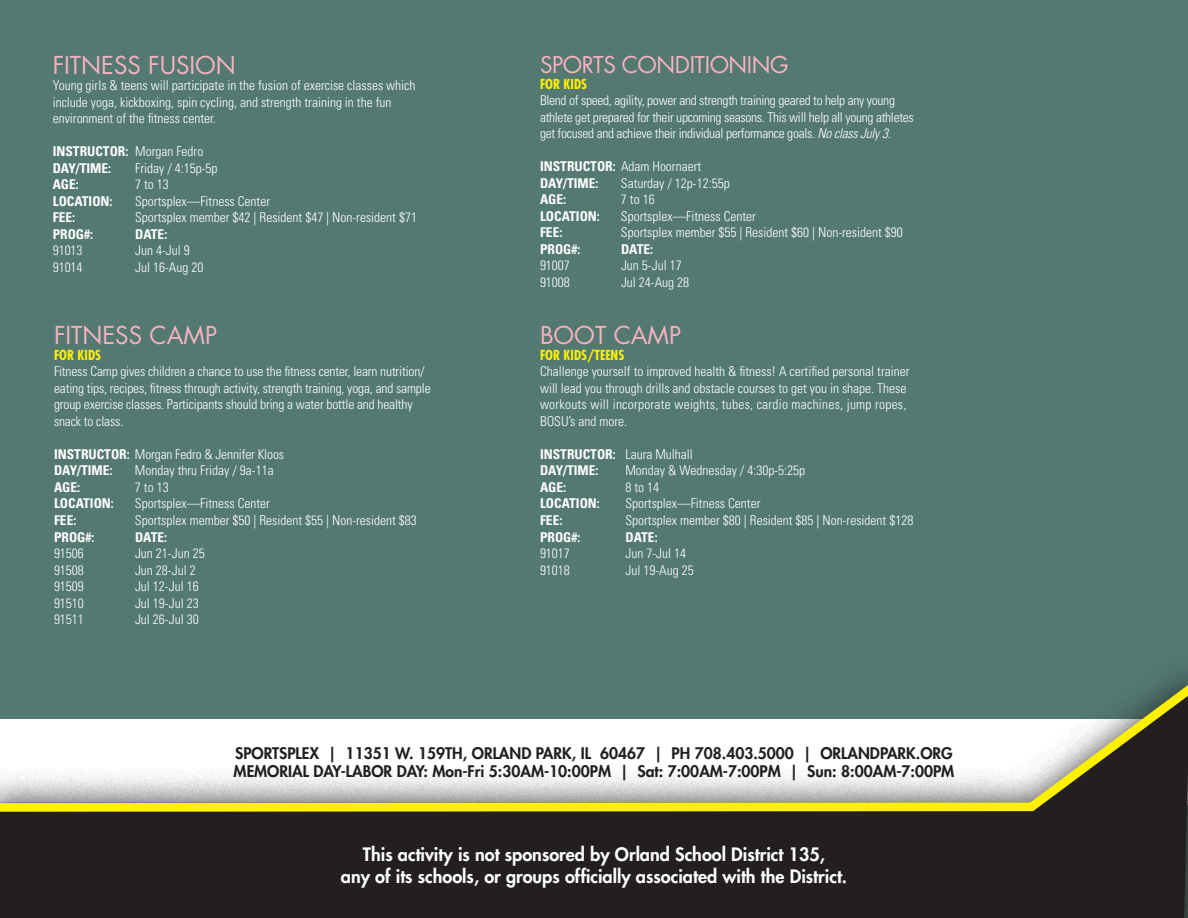
<style>
.page{position:relative;width:1188px;height:918px;background:#537971}
.page>*{position:absolute;margin:0;border:0;box-sizing:border-box;transform-origin:0 0}
._2021_Class_Title{font:24px "Futura Std";color:#f7b2c1}
._2021_Class_Title-2{font:22.5px "Futura Std";letter-spacing:-.02em;color:#f7b2c1}
.t1{font:800 18px/21.6px "Futura Std";color:#fff;text-align:center}
.t2{font:800 15.6px "Futura Std";color:#231f20}
._2021_body_text{font:300 condensed 13.5px/16.5px "Univers LT Std";color:#fff}
._2021_body_text-2{font:300 condensed 13.5px/16.5px "Univers LT Std";letter-spacing:-.02em;color:#fff}
._2021_body_text-3{font:700 condensed 13.5px "Univers LT Std";color:#fff}
._2021_Subhead{font:700 condensed 13.5px "Futura Std";color:#fff101}
.s1{font-weight:300}
.s2{font-weight:700}
.s3{font-style:italic}
</style>
<div class="page">
<div style="left:0;top:816px;width:1188px;height:102px;background:#231f20"></div>
<svg style="left:0;top:674px;width:1188px;height:142px"></svg>
<p class="_2021_Class_Title" style="left:53px;top:50px;width:185px">FITNESS FUSION</p>
<p class="_2021_body_text" style="left:53px;top:77px;width:364px">Young girls &amp; teens will participate in the fusion of exercise classes which include yoga, kickboxing, spin cycling, and strength training in the fun environment of the fitness center.</p>
<p class="_2021_body_text-3" style="left:53px;top:143px;width:152px">INSTRUCTOR: <span class="s1">Morgan Fedro</span></p>
<p class="_2021_body_text-3" style="left:53px;top:160px;width:60px">DAY/TIME:</p>
<p class="_2021_body_text" style="left:135px;top:160px;width:84px">Friday / 4:15p-5p</p>
<p class="_2021_body_text-3" style="left:53px;top:176px;width:28px">AGE:</p>
<p class="_2021_body_text" style="left:135px;top:176px;width:35px">7 to 13</p>
<p class="_2021_body_text-3" style="left:53px;top:193px;width:61px">LOCATION:</p>
<p class="_2021_body_text" style="left:135px;top:193px;width:136px">Sportsplex—Fitness Center</p>
<p class="_2021_body_text-3" style="left:53px;top:209px;width:24px">FEE:</p>
<p class="_2021_body_text" style="left:135px;top:209px;width:283px">Sportsplex member $42 | Resident $47 | Non-resident $71</p>
<p class="_2021_body_text-3" style="left:53px;top:226px;width:42px">PROG#:</p>
<p class="_2021_body_text-3" style="left:135px;top:226px;width:34px">DATE:</p>
<p class="_2021_body_text" style="left:53px;top:242px;width:31px">91013</p>
<p class="_2021_body_text" style="left:135px;top:242px;width:56px">Jun 4-Jul 9</p>
<p class="_2021_body_text" style="left:53px;top:259px;width:31px">91014</p>
<p class="_2021_body_text" style="left:135px;top:259px;width:70px">Jul 16-Aug 20</p>
<p class="_2021_Class_Title" style="left:54px;top:320px;width:165px">FITNESS CAMP</p>
<p class="_2021_Subhead" style="left:54px;top:347px;width:49px">FOR KIDS</p>
<p class="_2021_body_text" style="left:54px;top:364px;width:378px">Fitness Camp gives children a chance to use the fitness center, learn nutrition/ eating tips, recipes, fitness through activity, strength training, yoga, and sample group exercise classes. Participants should bring a water bottle and healthy snack to class.</p>
<p class="_2021_body_text" style="left:54px;top:446px;width:232px"><span class="s2">INSTRUCTOR:</span> Morgan Fedro &amp; Jennifer Kloos</p>
<p class="_2021_body_text-3" style="left:54px;top:462px;width:60px">DAY/TIME:</p>
<p class="_2021_body_text" style="left:135px;top:463px;width:140px">Monday thru Friday / 9a-11a</p>
<p class="_2021_body_text-3" style="left:54px;top:479px;width:28px">AGE:</p>
<p class="_2021_body_text" style="left:135px;top:479px;width:35px">7 to 13</p>
<p class="_2021_body_text-3" style="left:54px;top:495px;width:61px">LOCATION:</p>
<p class="_2021_body_text" style="left:135px;top:496px;width:136px">Sportsplex—Fitness Center</p>
<p class="_2021_body_text-3" style="left:54px;top:512px;width:24px">FEE:</p>
<p class="_2021_body_text" style="left:135px;top:512px;width:283px">Sportsplex member $50 | Resident $55 | Non-resident $83</p>
<p class="_2021_body_text-3" style="left:54px;top:528px;width:42px">PROG#:</p>
<p class="_2021_body_text-3" style="left:135px;top:528px;width:34px">DATE:</p>
<p class="_2021_body_text" style="left:54px;top:545px;width:31px">91506</p>
<p class="_2021_body_text" style="left:135px;top:545px;width:71px">Jun 21-Jun 25</p>
<p class="_2021_body_text" style="left:54px;top:562px;width:31px">91508</p>
<p class="_2021_body_text" style="left:135px;top:562px;width:62px">Jun 28-Jul 2</p>
<p class="_2021_body_text" style="left:54px;top:578px;width:31px">91509</p>
<p class="_2021_body_text" style="left:135px;top:578px;width:65px">Jul 12-Jul 16</p>
<p class="_2021_body_text" style="left:54px;top:595px;width:31px">91510</p>
<p class="_2021_body_text" style="left:135px;top:595px;width:65px">Jul 19-Jul 23</p>
<p class="_2021_body_text" style="left:54px;top:611px;width:31px">91511</p>
<p class="_2021_body_text" style="left:135px;top:611px;width:65px">Jul 26-Jul 30</p>
<p class="_2021_Class_Title-2" style="left:540px;top:50px;width:250px">SPORTS CONDITIONING</p>
<p class="_2021_Subhead" style="left:540px;top:75px;width:49px">FOR KIDS</p>
<p class="_2021_body_text-2" style="left:540px;top:92px;width:375px">Blend of speed, agility, power and strength training geared to help any young athlete get prepared for their upcoming seasons. This will help all young athletes get focused and achieve their individual performance goals. <span class="s3">No class July 3</span>.</p>
<p class="_2021_body_text" style="left:540px;top:158px;width:163px"><span class="s2">INSTRUCTOR:</span> Adam Hoornaert</p>
<p class="_2021_body_text-3" style="left:540px;top:175px;width:60px">DAY/TIME:</p>
<p class="_2021_body_text" style="left:621px;top:175px;width:110px">Saturday / 12p-12:55p</p>
<p class="_2021_body_text-3" style="left:540px;top:191px;width:28px">AGE:</p>
<p class="_2021_body_text" style="left:621px;top:191px;width:35px">7 to 16</p>
<p class="_2021_body_text-3" style="left:540px;top:208px;width:61px">LOCATION:</p>
<p class="_2021_body_text" style="left:621px;top:208px;width:136px">Sportsplex—Fitness Center</p>
<p class="_2021_body_text-3" style="left:540px;top:224px;width:24px">FEE:</p>
<p class="_2021_body_text" style="left:621px;top:224px;width:283px">Sportsplex member $55 | Resident $60 | Non-resident $90</p>
<p class="_2021_body_text-3" style="left:540px;top:241px;width:42px">PROG#:</p>
<p class="_2021_body_text-3" style="left:621px;top:241px;width:34px">DATE:</p>
<p class="_2021_body_text" style="left:540px;top:257px;width:31px">91007</p>
<p class="_2021_body_text" style="left:621px;top:257px;width:62px">Jun 5-Jul 17</p>
<p class="_2021_body_text" style="left:540px;top:274px;width:31px">91008</p>
<p class="_2021_body_text" style="left:621px;top:274px;width:70px">Jul 24-Aug 28</p>
<p class="_2021_Class_Title" style="left:540px;top:320px;width:143px">BOOT CAMP</p>
<p class="_2021_Subhead" style="left:540px;top:347px;width:86px">FOR KIDS/TEENS</p>
<p class="_2021_body_text" style="left:540px;top:364px;width:371px">Challenge yourself to improved health &amp; fitness! A certified personal trainer will lead you through drills and obstacle courses to get you in shape. These workouts will incorporate weights, tubes, cardio machines, jump ropes, BOSU’s and more.</p>
<p class="_2021_body_text" style="left:540px;top:446px;width:154px"><span class="s2">INSTRUCTOR:</span> Laura Mulhall</p>
<p class="_2021_body_text-3" style="left:540px;top:462px;width:60px">DAY/TIME:</p>
<p class="_2021_body_text" style="left:625px;top:463px;width:181px">Monday &amp; Wednesday / 4:30p-5:25p</p>
<p class="_2021_body_text-3" style="left:540px;top:479px;width:28px">AGE:</p>
<p class="_2021_body_text" style="left:625px;top:479px;width:35px">8 to 14</p>
<p class="_2021_body_text-3" style="left:540px;top:495px;width:61px">LOCATION:</p>
<p class="_2021_body_text" style="left:626px;top:496px;width:136px">Sportsplex—Fitness Center</p>
<p class="_2021_body_text-3" style="left:540px;top:512px;width:24px">FEE:</p>
<p class="_2021_body_text" style="left:625px;top:512px;width:289px">Sportsplex member $80 | Resident $85 | Non-resident $128</p>
<p class="_2021_body_text-3" style="left:540px;top:528px;width:42px">PROG#:</p>
<p class="_2021_body_text-3" style="left:625px;top:528px;width:34px">DATE:</p>
<p class="_2021_body_text" style="left:540px;top:545px;width:31px">91017</p>
<p class="_2021_body_text" style="left:625px;top:545px;width:62px">Jun 7-Jul 14</p>
<p class="_2021_body_text" style="left:540px;top:562px;width:31px">91018</p>
<p class="_2021_body_text" style="left:625px;top:562px;width:70px">Jul 19-Aug 25</p>
<p class="t2" style="left:235px;top:743px;width:719px">SPORTSPLEX | 11351 W. 159TH, ORLAND PARK, IL 60467 | PH 708.403.5000 | ORLANDPARK.ORG</p>
<p class="t2" style="left:234px;top:762px;width:722px">MEMORIAL DAY-LABOR DAY: Mon-Fri 5:30AM-10:00PM | Sat: 7:00AM-7:00PM | Sun: 8:00AM-7:00PM</p>
<p class="t1" style="left:341px;top:844px;width:508px">This activity is not sponsored by Orland School District 135,<br>any of its schools, or groups officially associated with the District.</p>
</div>
